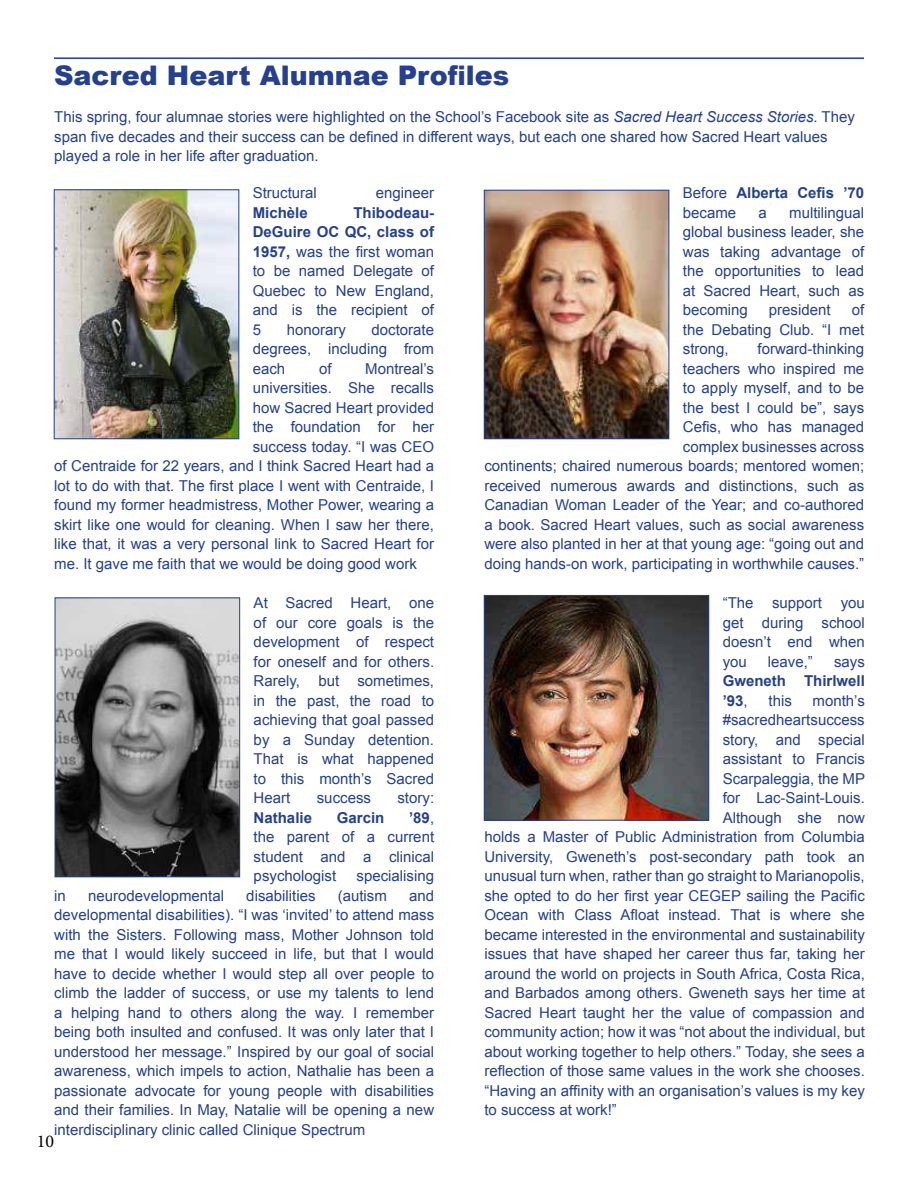
<style>
.page{position:relative;width:918px;height:1188px;background:#fff}
.page>*{position:absolute;margin:0;border:0;box-sizing:border-box;transform-origin:0 0}
.t1{font:900 27px "Arial";color:#24408e}
.t2{font:18px "Minion Pro";color:#000}
.t3{font:15px/19.5px "Arial";color:#24408e;text-align:justify}
.t4{font:700 15px/19.5px "Arial";color:#24408e}
.s1{font-style:italic}
.s2{font-weight:700}
.s3{font-weight:400}
</style>
<div class="page">
<hr style="left:54px;top:57px;width:810px;height:2px;background:#24408e">
<img style="left:56px;top:191px;width:181px;height:246px">
<div style="left:54px;top:189px;width:185px;height:250px;border:1px solid #24408e"></div>
<img style="left:486px;top:192px;width:181px;height:245px">
<div style="left:484px;top:190px;width:185px;height:249px;border:1px solid #24408e"></div>
<img style="left:57px;top:599px;width:181px;height:276px">
<div style="left:55px;top:597px;width:185px;height:280px;border:1px solid #24408e"></div>
<img style="left:486px;top:597px;width:221px;height:222px">
<div style="left:484px;top:595px;width:225px;height:226px;border:1px solid #24408e"></div>
<h1 class="t1" style="left:54px;top:56px;width:457px">Sacred Heart Alumnae Profiles</h1>
<p class="t3" style="left:54px;top:109px;width:802px;text-align:left">This spring, four alumnae stories were highlighted on the School’s Facebook site as <span class="s1">Sacred Heart Success Stories</span>. They span five decades and their success can be defined in different ways, but each one shared how Sacred Heart values played a role in her life after graduation.</p>
<p class="t3" style="left:253px;top:185px;width:66px">Structural</p>
<p class="t3" style="left:376px;top:185px;width:60px">engineer</p>
<p class="t4" style="left:253px;top:204px;width:57px">Michèle</p>
<p class="t3" style="left:253px;top:203px;width:183px;text-indent:101px"><span class="s2">Thibodeau-DeGuire OC QC, class of 1957,</span> was the first woman to be named Delegate of Quebec to New England, and is the recipient of 5</p>
<p class="t3" style="left:253px;top:321px;width:183px;text-indent:119px">doctorate degrees, including from each</p>
<p class="t3" style="left:287px;top:321px;width:61px">honorary</p>
<p class="t3" style="left:319px;top:360px;width:14px">of</p>
<p class="t3" style="left:365px;top:360px;width:70px">Montreal’s</p>
<p class="t3" style="left:253px;top:380px;width:183px">universities. She recalls</p>
<p class="t3" style="left:253px;top:399px;width:183px">how Sacred Heart provided</p>
<p class="t3" style="left:253px;top:419px;width:183px">the foundation for her</p>
<p class="t3" style="left:253px;top:438px;width:183px">success today. “I was CEO</p>
<p class="t3" style="left:54px;top:458px;width:381px">of Centraide for 22 years, and I think Sacred Heart had a</p>
<p class="t3" style="left:54px;top:476px;width:381px">lot to do with that. The first place I went with Centraide, I</p>
<p class="t3" style="left:54px;top:497px;width:381px">found my former headmistress, Mother Power, wearing a</p>
<p class="t3" style="left:54px;top:516px;width:381px">skirt like one would for cleaning. When I saw her there,</p>
<p class="t3" style="left:54px;top:536px;width:381px">like that, it was a very personal link to Sacred Heart for</p>
<p class="t3" style="left:54px;top:555px;width:364px">me. It gave me faith that we would be doing good work</p>
<p class="t3" style="left:254px;top:594px;width:182px">At Sacred Heart, one of our core goals is the development of respect for oneself and for others.<br>Rarely, but sometimes, in the past, the road to achieving that goal passed by a Sunday detention.<br>That is what happened to this month’s Sacred Heart</p>
<p class="t3" style="left:317px;top:789px;width:56px">success</p>
<p class="t3" style="left:397px;top:789px;width:38px">story:</p>
<p class="t4" style="left:254px;top:809px;width:60px">Nathalie</p>
<p class="t4" style="left:337px;top:809px;width:49px">Garcin</p>
<p class="t3" style="left:254px;top:809px;width:182px;text-indent:155px"><span class="s2">’89</span>, the parent of a current student and a clinical psychologist</p>
<p class="t3" style="left:357px;top:867px;width:79px">specialising</p>
<p class="t3" style="left:54px;top:887px;width:13px">in</p>
<p class="t3" style="left:88px;top:887px;width:137px">neurodevelopmental</p>
<p class="t3" style="left:246px;top:887px;width:71px">disabilities</p>
<p class="t3" style="left:338px;top:887px;width:51px">(autism</p>
<p class="t3" style="left:54px;top:887px;width:381px;text-indent:355px">and developmental disabilities). “I was ‘invited’ to attend mass with the Sisters. Following mass, Mother Johnson told me that I would likely succeed in life, but that I would have to decide whether I would step all over people to climb the ladder of success, or use my talents to lend a helping hand to others along the way. I remember being both insulted and confused. It was only later that I understood her message.” Inspired by our goal of social awareness, which impels to action, Nathalie has been a passionate advocate for young people with disabilities and their families. In May, Natalie will be opening a new interdisciplinary clinic called Clinique Spectrum</p>
<p class="t2" style="left:37px;top:1130px;width:19px">10</p>
<p class="t4" style="left:683px;top:184px;width:183px"><span class="s3">Before</span> Alberta Cefis ’70 <span class="s3">became</span></p>
<p class="t3" style="left:683px;top:204px;width:183px;text-indent:106px">multilingual global business leader, she was taking advantage of the opportunities to lead at Sacred Heart, such as becoming</p>
<p class="t3" style="left:759px;top:204px;width:10px">a</p>
<p class="t3" style="left:683px;top:302px;width:183px;text-indent:169px">of the Debating Club. “I met strong,</p>
<p class="t3" style="left:769px;top:302px;width:63px">president</p>
<p class="t3" style="left:484px;top:341px;width:381px;text-align:right">forward-thinking<br>teachers who inspired me<br>to apply myself, and to be<br>the best I could be”, says<br>Cefis, who has managed<br>complex businesses across<br>continents; chaired numerous boards; mentored women; received numerous awards and distinctions, such as Canadian Woman Leader of the Year; and co-authored a book. Sacred Heart values, such as social awareness were also planted in her at that young age: “going out and doing hands-on work, participating in worthwhile causes.”</p>
<p class="t3" style="left:723px;top:594px;width:144px">“The support you get during school doesn’t end when you</p>
<p class="t3" style="left:768px;top:653px;width:47px">leave,”</p>
<p class="t3" style="left:834px;top:653px;width:32px">says</p>
<p class="t4" style="left:723px;top:672px;width:144px">Gweneth Thirlwell ’93<span class="s3">,</span></p>
<p class="t3" style="left:769px;top:692px;width:25px">this</p>
<p class="t3" style="left:813px;top:692px;width:54px">month’s</p>
<p class="t3" style="left:723px;top:711px;width:143px">#sacredheartsuccess</p>
<p class="t3" style="left:723px;top:731px;width:144px">story, and special</p>
<p class="t3" style="left:723px;top:750px;width:144px">assistant to Francis</p>
<p class="t3" style="left:723px;top:770px;width:144px">Scarpaleggia, the MP</p>
<p class="t3" style="left:723px;top:789px;width:144px">for Lac-Saint-Louis.</p>
<p class="t3" style="left:723px;top:809px;width:144px">Although she now</p>
<p class="t3" style="left:484px;top:828px;width:382px">holds a Master of Public Administration from Columbia</p>
<p class="t3" style="left:484px;top:848px;width:382px">University, Gweneth’s post-secondary path took an</p>
<p class="t3" style="left:484px;top:867px;width:382px">unusual turn when, rather than go straight to Marianopolis,</p>
<p class="t3" style="left:484px;top:886px;width:382px">she opted to do her first year CEGEP sailing the Pacific</p>
<p class="t3" style="left:484px;top:905px;width:382px">Ocean with Class Afloat instead. That is where she</p>
<p class="t3" style="left:484px;top:926px;width:382px">became interested in the environmental and sustainability</p>
<p class="t3" style="left:484px;top:945px;width:382px">issues that have shaped her career thus far, taking her</p>
<p class="t3" style="left:484px;top:964px;width:382px">around the world on projects in South Africa, Costa Rica,</p>
<p class="t3" style="left:484px;top:984px;width:382px">and Barbados among others. Gweneth says her time at</p>
<p class="t3" style="left:484px;top:1004px;width:382px">Sacred Heart taught her the value of compassion and</p>
<p class="t3" style="left:484px;top:1022px;width:382px">community action; how it was “not about the individual, but</p>
<p class="t3" style="left:484px;top:1043px;width:382px">about working together to help others.” Today, she sees a</p>
<p class="t3" style="left:484px;top:1061px;width:382px">reflection of those same values in the work she chooses.</p>
<p class="t3" style="left:484px;top:1081px;width:382px">“Having an affinity with an organisation’s values is my key</p>
<p class="t3" style="left:484px;top:1101px;width:134px">to success at work!”</p>
</div>
